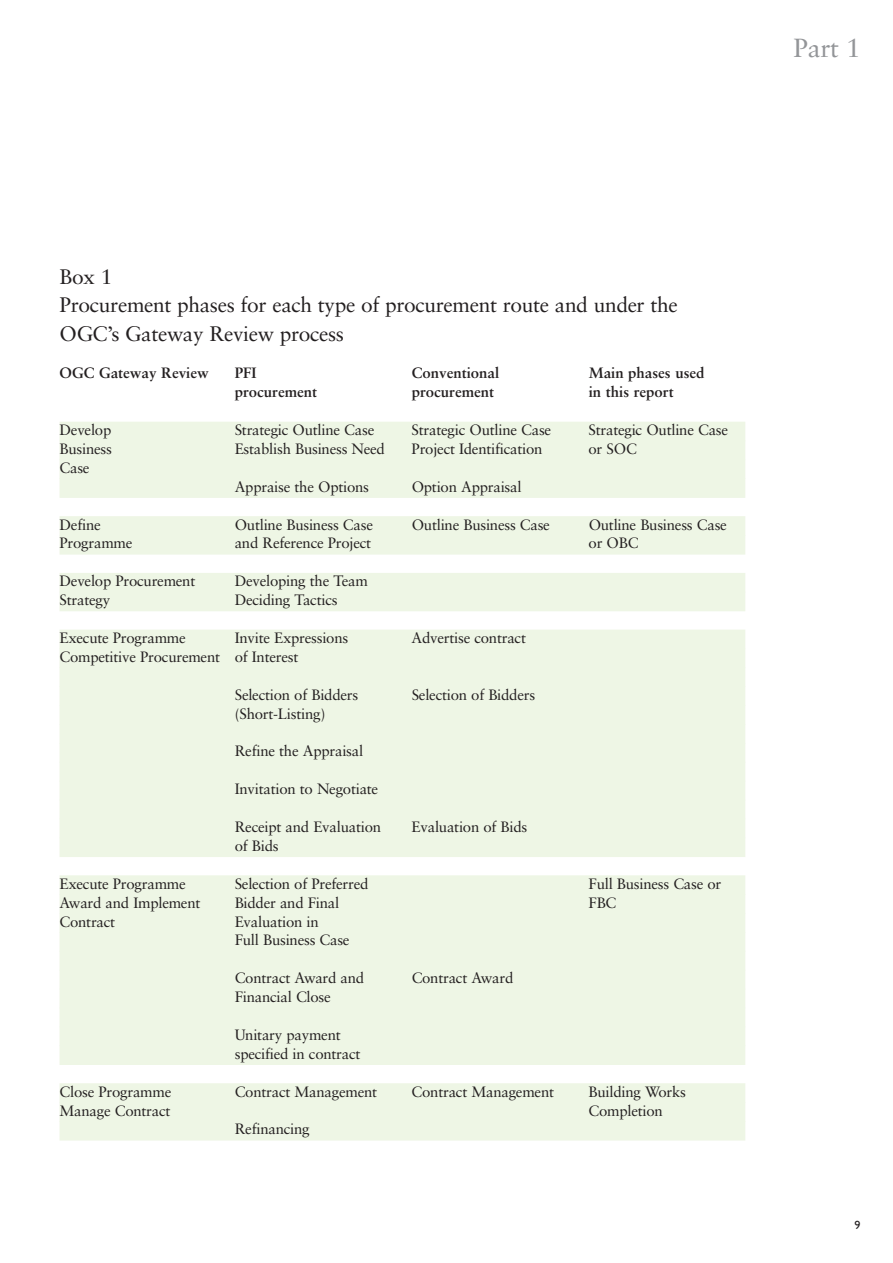
<style>
.page{position:relative;width:893px;height:1263px;background:#fff}
.page>*{position:absolute;margin:0;border:0;box-sizing:border-box;transform-origin:0 0}
.t1{font:26.25px "Sabon";color:#939598}
.t2{font:21px/28.5px "Sabon";letter-spacing:-.015em;color:#231f20}
.t3{font:15px/18.9px "Sabon";letter-spacing:-.015em;color:#231f20}
.t4{font:700 15px "Sabon";color:#231f20}
.t5{font:12px "Gill Sans";color:#231f20}
</style>
<div class="page">
<div style="left:60px;top:422px;width:685px;height:19px;background:#eef6e5"></div>
<div style="left:60px;top:441px;width:685px;height:19px;background:#eef6e5"></div>
<div style="left:60px;top:459px;width:685px;height:20px;background:#eef6e5"></div>
<div style="left:60px;top:478px;width:685px;height:20px;background:#eef6e5"></div>
<div style="left:60px;top:516px;width:685px;height:20px;background:#eef6e5"></div>
<div style="left:60px;top:535px;width:685px;height:20px;background:#eef6e5"></div>
<div style="left:60px;top:573px;width:685px;height:19px;background:#eef6e5"></div>
<div style="left:60px;top:592px;width:685px;height:19px;background:#eef6e5"></div>
<div style="left:60px;top:630px;width:685px;height:19px;background:#eef6e5"></div>
<div style="left:60px;top:648px;width:685px;height:20px;background:#eef6e5"></div>
<div style="left:60px;top:667px;width:685px;height:20px;background:#eef6e5"></div>
<div style="left:60px;top:686px;width:685px;height:20px;background:#eef6e5"></div>
<div style="left:60px;top:705px;width:685px;height:20px;background:#eef6e5"></div>
<div style="left:60px;top:724px;width:685px;height:20px;background:#eef6e5"></div>
<div style="left:60px;top:743px;width:685px;height:19px;background:#eef6e5"></div>
<div style="left:60px;top:762px;width:685px;height:19px;background:#eef6e5"></div>
<div style="left:60px;top:781px;width:685px;height:19px;background:#eef6e5"></div>
<div style="left:60px;top:800px;width:685px;height:19px;background:#eef6e5"></div>
<div style="left:60px;top:819px;width:685px;height:19px;background:#eef6e5"></div>
<div style="left:60px;top:837px;width:685px;height:20px;background:#eef6e5"></div>
<div style="left:60px;top:875px;width:685px;height:20px;background:#eef6e5"></div>
<div style="left:60px;top:894px;width:685px;height:20px;background:#eef6e5"></div>
<div style="left:60px;top:913px;width:685px;height:20px;background:#eef6e5"></div>
<div style="left:60px;top:932px;width:685px;height:19px;background:#eef6e5"></div>
<div style="left:60px;top:951px;width:685px;height:19px;background:#eef6e5"></div>
<div style="left:60px;top:970px;width:685px;height:19px;background:#eef6e5"></div>
<div style="left:60px;top:989px;width:685px;height:19px;background:#eef6e5"></div>
<div style="left:60px;top:1008px;width:685px;height:19px;background:#eef6e5"></div>
<div style="left:60px;top:1026px;width:685px;height:20px;background:#eef6e5"></div>
<div style="left:60px;top:1045px;width:685px;height:20px;background:#eef6e5"></div>
<div style="left:60px;top:1083px;width:685px;height:20px;background:#eef6e5"></div>
<div style="left:60px;top:1102px;width:685px;height:20px;background:#eef6e5"></div>
<div style="left:60px;top:1121px;width:685px;height:19px;background:#eef6e5"></div>
<h1 class="t1" style="left:793px;top:37px;width:69px">Part 1</h1>
<h2 class="t2" style="left:60px;top:264px;width:620px">Box 1<br>Procurement phases for each type of procurement route and under the<br>OGC’s Gateway Review process</h2>
<p class="t4" style="left:60px;top:367px;width:151px">OGC Gateway Review</p>
<p class="t4" style="left:235px;top:367px;width:23px">PFI</p>
<p class="t4" style="left:412px;top:367px;width:89px">Conventional</p>
<p class="t4" style="left:589px;top:367px;width:117px">Main phases used</p>
<p class="t4" style="left:235px;top:386px;width:84px">procurement</p>
<p class="t4" style="left:412px;top:386px;width:84px">procurement</p>
<p class="t4" style="left:589px;top:386px;width:87px">in this report</p>
<p class="t3" style="left:60px;top:422px;width:53px">Develop</p>
<p class="t3" style="left:235px;top:422px;width:141px">Strategic Outline Case</p>
<p class="t3" style="left:412px;top:422px;width:141px">Strategic Outline Case</p>
<p class="t3" style="left:588px;top:422px;width:141px">Strategic Outline Case</p>
<p class="t3" style="left:60px;top:440px;width:54px">Business</p>
<p class="t3" style="left:235px;top:440px;width:152px">Establish Business Need</p>
<p class="t3" style="left:412px;top:440px;width:132px">Project Identification</p>
<p class="t3" style="left:588px;top:440px;width:50px">or SOC</p>
<p class="t3" style="left:60px;top:459px;width:32px">Case</p>
<p class="t3" style="left:235px;top:478px;width:136px">Appraise the Options</p>
<p class="t3" style="left:412px;top:478px;width:111px">Option Appraisal</p>
<p class="t3" style="left:60px;top:516px;width:43px">Define</p>
<p class="t3" style="left:235px;top:516px;width:140px">Outline Business Case</p>
<p class="t3" style="left:412px;top:516px;width:140px">Outline Business Case</p>
<p class="t3" style="left:589px;top:516px;width:140px">Outline Business Case</p>
<p class="t3" style="left:60px;top:535px;width:74px">Programme</p>
<p class="t3" style="left:235px;top:535px;width:138px">and Reference Project</p>
<p class="t3" style="left:589px;top:535px;width:51px">or OBC</p>
<p class="t3" style="left:60px;top:573px;width:137px">Develop Procurement</p>
<p class="t3" style="left:235px;top:573px;width:135px">Developing the Team</p>
<p class="t3" style="left:60px;top:592px;width:52px">Strategy</p>
<p class="t3" style="left:235px;top:592px;width:104px">Deciding Tactics</p>
<p class="t3" style="left:60px;top:629px;width:128px">Execute Programme</p>
<p class="t3" style="left:235px;top:629px;width:115px">Invite Expressions</p>
<p class="t3" style="left:412px;top:629px;width:116px">Advertise contract</p>
<p class="t3" style="left:60px;top:648px;width:240px">Competitive Procurement of Interest</p>
<p class="t3" style="left:235px;top:686px;width:125px">Selection of Bidders</p>
<p class="t3" style="left:412px;top:686px;width:125px">Selection of Bidders</p>
<p class="t3" style="left:235px;top:705px;width:92px">(Short-Listing)</p>
<p class="t3" style="left:235px;top:743px;width:130px">Refine the Appraisal</p>
<p class="t3" style="left:235px;top:781px;width:145px">Invitation to Negotiate</p>
<p class="t3" style="left:235px;top:818px;width:148px">Receipt and Evaluation</p>
<p class="t3" style="left:412px;top:818px;width:117px">Evaluation of Bids</p>
<p class="t3" style="left:235px;top:837px;width:45px">of Bids</p>
<p class="t3" style="left:60px;top:875px;width:128px">Execute Programme</p>
<p class="t3" style="left:235px;top:875px;width:135px">Selection of Preferred</p>
<p class="t3" style="left:589px;top:875px;width:134px">Full Business Case or</p>
<p class="t3" style="left:60px;top:894px;width:142px">Award and Implement</p>
<p class="t3" style="left:235px;top:894px;width:106px">Bidder and Final</p>
<p class="t3" style="left:589px;top:894px;width:29px">FBC</p>
<p class="t3" style="left:60px;top:913px;width:57px">Contract</p>
<p class="t3" style="left:235px;top:913px;width:116px">Evaluation in<br>Full Business Case</p>
<p class="t3" style="left:235px;top:970px;width:131px">Contract Award and</p>
<p class="t3" style="left:412px;top:970px;width:103px">Contract Award</p>
<p class="t3" style="left:235px;top:989px;width:98px">Financial Close</p>
<p class="t3" style="left:235px;top:1026px;width:127px">Unitary payment specified in contract</p>
<p class="t3" style="left:60px;top:1083px;width:113px">Close Programme</p>
<p class="t3" style="left:235px;top:1083px;width:144px">Contract Management</p>
<p class="t3" style="left:412px;top:1083px;width:144px">Contract Management</p>
<p class="t3" style="left:588px;top:1083px;width:99px">Building Works</p>
<p class="t3" style="left:60px;top:1102px;width:113px">Manage Contract</p>
<p class="t3" style="left:589px;top:1102px;width:76px">Completion</p>
<p class="t3" style="left:235px;top:1121px;width:76px">Refinancing</p>
<p class="t5" style="left:855px;top:1217px;width:7px">9</p>
</div>
